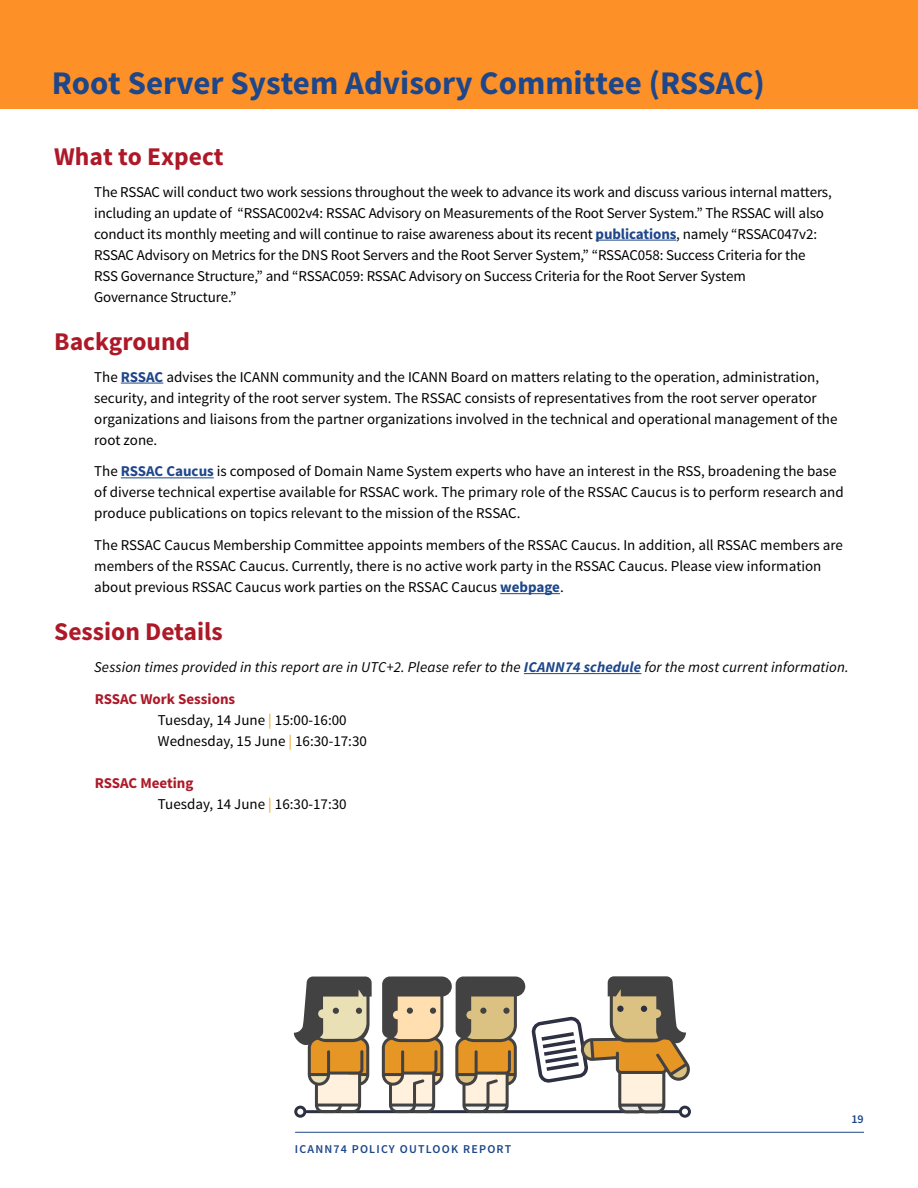
<style>
.page{position:relative;width:918px;height:1188px;background:#fff}
.page>*{position:absolute;margin:0;border:0;box-sizing:border-box;transform-origin:0 0}
.t1{font:700 33px "Source Sans Pro";color:#1e468a}
.t2{font:700 25.5px "Source Sans Pro";color:#ad1928}
.t3{font:15px/21px "Source Sans Pro";color:#000}
.t4{font:italic 15px/31.8px "Source Sans Pro";letter-spacing:.01em;color:#000}
.t5{font:600 12px "Source Sans Pro";letter-spacing:.1em;color:#1e468a}
.s1{font-weight:700;color:#1e468a}
.s2{font-weight:700;font-style:normal;color:#ad1928}
.s3{color:#f0a31f}
.s4{font-weight:700;color:#ad1928}
</style>
<div class="page">
<div style="left:0;top:0;width:918px;height:108px;background:#fd9127"></div>
<hr style="left:295px;top:1132px;width:569px;height:1px;background:#1e468a">
<hr style="left:596px;top:240px;width:80px;height:1px;background:#1e468a">
<hr style="left:121px;top:383px;width:42px;height:1px;background:#1e468a">
<hr style="left:121px;top:477px;width:93px;height:1px;background:#1e468a">
<hr style="left:500px;top:593px;width:60px;height:1px;background:#1e468a">
<hr style="left:524px;top:673px;width:117px;height:1px;background:#1e468a">
<svg style="left:293px;top:976px;width:398px;height:142px"></svg>
<h1 class="t1" style="left:52px;top:62px;width:715px">Root Server System Advisory Committee (RSSAC)</h1>
<h2 class="t2" style="left:54px;top:140px;width:171px">What to Expect</h2>
<p class="t3" style="left:94px;top:181px;width:739px">The RSSAC will conduct two work sessions throughout the week to advance its work and discuss various internal matters, including an update of “RSSAC002v4: RSSAC Advisory on Measurements of the Root Server System.” The RSSAC will also conduct its monthly meeting and will continue to raise awareness about its recent <span class="s1">publications</span>, namely “RSSAC047v2:<br>RSSAC Advisory on Metrics for the DNS Root Servers and the Root Server System,” “RSSAC058: Success Criteria for the RSS Governance Structure,” and “RSSAC059: RSSAC Advisory on Success Criteria for the Root Server System<br>Governance Structure.”</p>
<h2 class="t2" style="left:54px;top:325px;width:137px">Background</h2>
<p class="t3" style="left:94px;top:366px;width:745px">The <span class="s1">RSSAC</span> advises the ICANN community and the ICANN Board on matters relating to the operation, administration, security, and integrity of the root server system. The RSSAC consists of representatives from the root server operator organizations and liaisons from the partner organizations involved in the technical and operational management of the root zone.</p>
<p class="t3" style="left:94px;top:461px;width:751px">The <span class="s1">RSSAC Caucus</span> is composed of Domain Name System experts who have an interest in the RSS, broadening the base of diverse technical expertise available for RSSAC work. The primary role of the RSSAC Caucus is to perform research and produce publications on topics relevant to the mission of the RSSAC.</p>
<p class="t3" style="left:94px;top:535px;width:750px">The RSSAC Caucus Membership Committee appoints members of the RSSAC Caucus. In addition, all RSSAC members are members of the RSSAC Caucus. Currently, there is no active work party in the RSSAC Caucus. Please view information about previous RSSAC Caucus work parties on the RSSAC Caucus <span class="s1">webpage</span>.</p>
<h2 class="t2" style="left:54px;top:615px;width:170px">Session Details</h2>
<p class="t4" style="left:94px;top:651px;width:756px">Session times provided in this report are in UTC+2. Please refer to the <span class="s1">ICANN74 schedule</span> for the most current information.<br><span class="s2">RSSAC Work Sessions</span></p>
<p class="t3" style="left:158px;top:710px;width:210px">Tuesday, 14 June <span class="s3">|</span> 15:00-16:00<br>Wednesday, 15 June <span class="s3">|</span> 16:30-17:30</p>
<p class="t3" style="left:158px;top:773px;width:190px;text-indent:-63px"><span class="s4">RSSAC Meeting<br></span>Tuesday, 14 June <span class="s3">|</span> 16:30-17:30</p>
<p class="t5" style="left:295px;top:1142px;width:218px">ICANN74 POLICY OUTLOOK REPORT</p>
<p class="t5" style="left:851px;top:1112px;width:14px">19</p>
</div>
